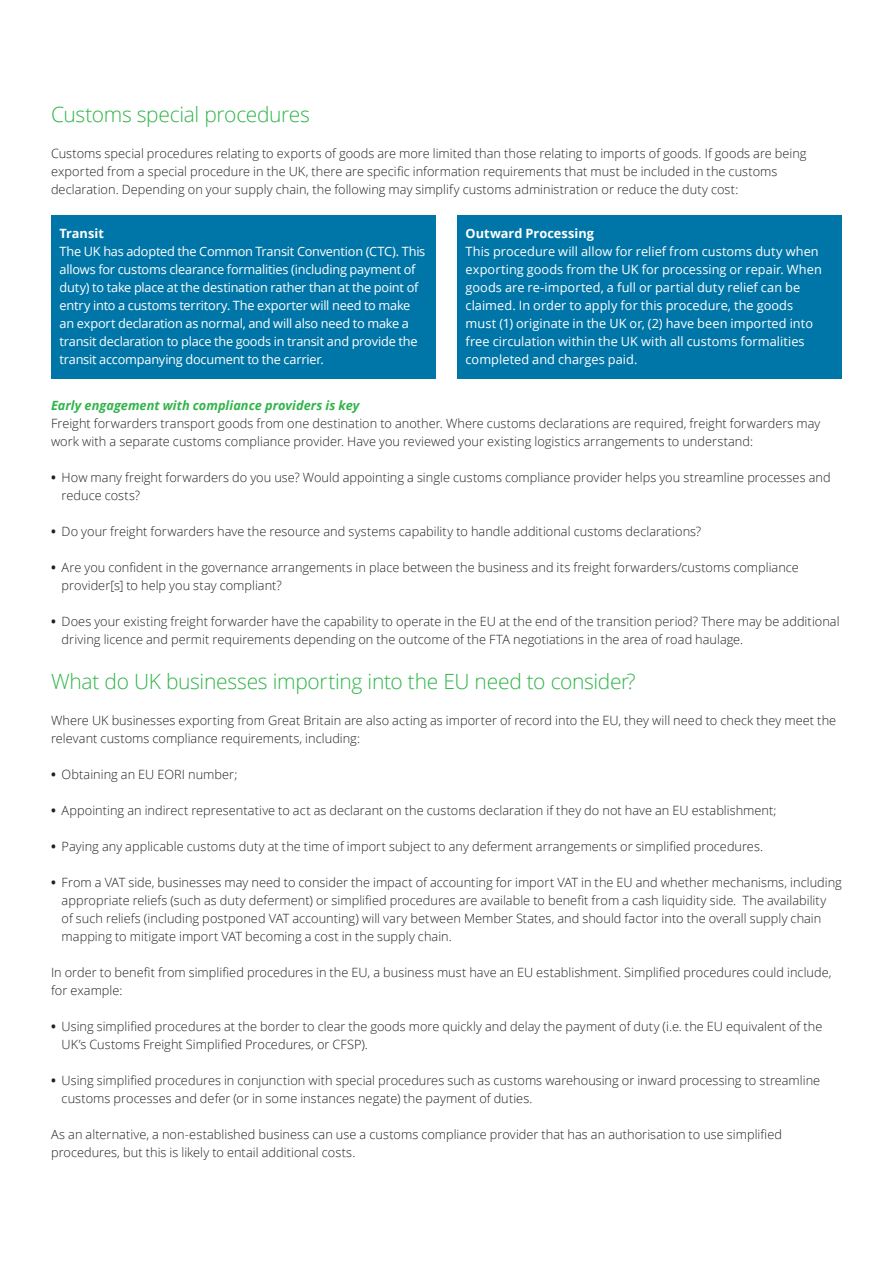
<style>
.page{position:relative;width:893px;height:1263px;background:#fff}
.page>*{position:absolute;margin:0;border:0;box-sizing:border-box;transform-origin:0 0}
.Introduction__14_18p{font:300 21px "Open Sans";letter-spacing:-.015em;color:#31b44a}
.Body_copy__8_5_12pt{font:300 21px "Open Sans";letter-spacing:-.015em;color:#31b44a}
.Body_copy__8_5_12pt-2{font:300 12.75px/18px "Open Sans";letter-spacing:.005em;color:#231f20}
.Chart_key__8_5_12pt{font:12.75px/18px "Open Sans";letter-spacing:-.005em;color:#fff}
.Subhead_B__8_5_12pt{font:italic 700 12.75px "Open Sans";letter-spacing:.005em;color:#31b44a}
.Chart_Table_heading{font:700 12.75px "Open Sans";color:#fff}
.s1{font-weight:700}
</style>
<div class="page">
<div style="left:51px;top:215px;width:385px;height:163px;background:#0076a8"></div>
<div style="left:457px;top:215px;width:385px;height:163px;background:#0076a8"></div>
<p class="Body_copy__8_5_12pt" style="left:51px;top:100px;width:260px">Customs special procedures</p>
<p class="Body_copy__8_5_12pt-2" style="left:51px;top:144px;width:757px">Customs special procedures relating to exports of goods are more limited than those relating to imports of goods. If goods are being exported from a special procedure in the UK, there are specific information requirements that must be included in the customs declaration. Depending on your supply chain, the following may simplify customs administration or reduce the duty cost:</p>
<p class="Chart_Table_heading" style="left:60px;top:224px;width:46px">Transit</p>
<p class="Chart_key__8_5_12pt" style="left:60px;top:242px;width:367px">The UK has adopted the Common Transit Convention (CTC). This allows for customs clearance formalities (including payment of duty) to take place at the destination rather than at the point of entry into a customs territory. The exporter will need to make an export declaration as normal, and will also need to make a transit declaration to place the goods in transit and provide the transit accompanying document to the carrier.</p>
<p class="Chart_Table_heading" style="left:466px;top:224px;width:130px">Outward Processing</p>
<p class="Chart_key__8_5_12pt" style="left:466px;top:242px;width:358px">This procedure will allow for relief from customs duty when exporting goods from the UK for processing or repair. When goods are re‑imported, a full or partial duty relief can be claimed. In order to apply for this procedure, the goods must (1) originate in the UK or, (2) have been imported into free circulation within the UK with all customs formalities completed and charges paid.</p>
<p class="Subhead_B__8_5_12pt" style="left:51px;top:397px;width:310px">Early engagement with compliance providers is key</p>
<p class="Body_copy__8_5_12pt-2" style="left:51px;top:414px;width:771px">Freight forwarders transport goods from one destination to another. Where customs declarations are required, freight forwarders may work with a separate customs compliance provider. Have you reviewed your existing logistics arrangements to understand:</p>
<p class="Body_copy__8_5_12pt-2" style="left:62px;top:468px;width:770px;text-indent:-11px"><span class="s1">•</span> How many freight forwarders do you use? Would appointing a single customs compliance provider helps you streamline processes and reduce costs?</p>
<p class="Body_copy__8_5_12pt-2" style="left:51px;top:522px;width:652px"><span class="s1">•</span> Do your freight forwarders have the resource and systems capability to handle additional customs declarations?</p>
<p class="Body_copy__8_5_12pt-2" style="left:62px;top:558px;width:739px;text-indent:-11px"><span class="s1">•</span> Are you confident in the governance arrangements in place between the business and its freight forwarders/customs compliance provider[s] to help you stay compliant?</p>
<p class="Body_copy__8_5_12pt-2" style="left:62px;top:612px;width:779px;text-indent:-11px"><span class="s1">•</span> Does your existing freight forwarder have the capability to operate in the EU at the end of the transition period? There may be additional driving licence and permit requirements depending on the outcome of the FTA negotiations in the area of road haulage.</p>
<p class="Introduction__14_18p" style="left:51px;top:667px;width:586px">What do UK businesses importing into the EU need to consider?</p>
<p class="Body_copy__8_5_12pt-2" style="left:51px;top:711px;width:787px">Where UK businesses exporting from Great Britain are also acting as importer of record into the EU, they will need to check they meet the relevant customs compliance requirements, including:</p>
<p class="Body_copy__8_5_12pt-2" style="left:51px;top:765px;width:188px"><span class="s1">•</span> Obtaining an EU EORI number;</p>
<p class="Body_copy__8_5_12pt-2" style="left:51px;top:801px;width:727px"><span class="s1">•</span> Appointing an indirect representative to act as declarant on the customs declaration if they do not have an EU establishment;</p>
<p class="Body_copy__8_5_12pt-2" style="left:51px;top:837px;width:714px"><span class="s1">•</span> Paying any applicable customs duty at the time of import subject to any deferment arrangements or simplified procedures.</p>
<p class="Body_copy__8_5_12pt-2" style="left:62px;top:873px;width:782px;text-indent:-11px"><span class="s1">•</span> From a VAT side, businesses may need to consider the impact of accounting for import VAT in the EU and whether mechanisms, including appropriate reliefs (such as duty deferment) or simplified procedures are available to benefit from a cash liquidity side. The availability<br>of such reliefs (including postponed VAT accounting) will vary between Member States, and should factor into the overall supply chain mapping to mitigate import VAT becoming a cost in the supply chain.</p>
<p class="Body_copy__8_5_12pt-2" style="left:51px;top:963px;width:782px">In order to benefit from simplified procedures in the EU, a business must have an EU establishment. Simplified procedures could include, for example:</p>
<p class="Body_copy__8_5_12pt-2" style="left:62px;top:1017px;width:762px;text-indent:-11px"><span class="s1">•</span> Using simplified procedures at the border to clear the goods more quickly and delay the payment of duty (i.e. the EU equivalent of the<br>UK’s Customs Freight Simplified Procedures, or CFSP).</p>
<p class="Body_copy__8_5_12pt-2" style="left:62px;top:1071px;width:760px;text-indent:-11px"><span class="s1">•</span> Using simplified procedures in conjunction with special procedures such as customs warehousing or inward processing to streamline customs processes and defer (or in some instances negate) the payment of duties.</p>
<p class="Body_copy__8_5_12pt-2" style="left:51px;top:1125px;width:732px">As an alternative, a non-established business can use a customs compliance provider that has an authorisation to use simplified procedures, but this is likely to entail additional costs.</p>
</div>
